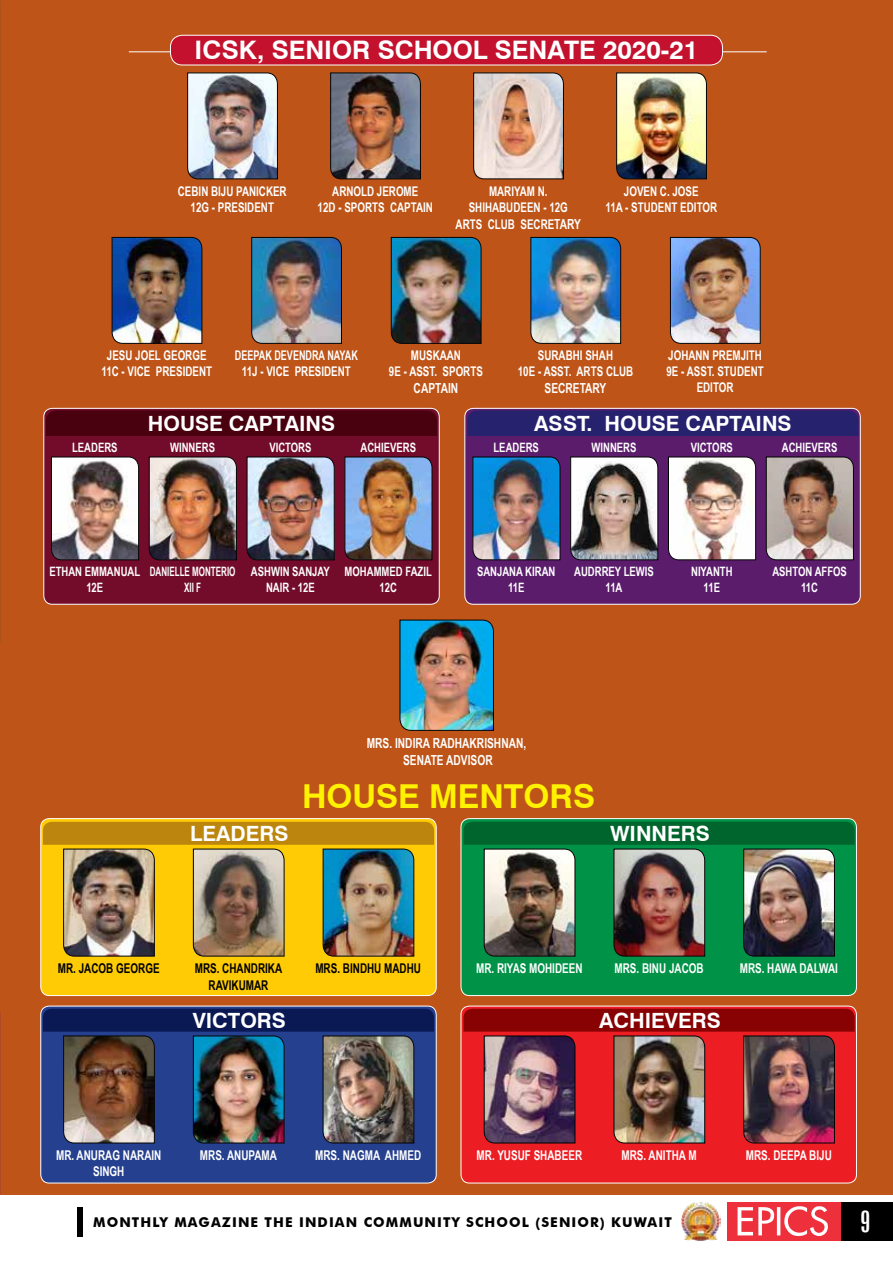
<style>
.page{position:relative;width:893px;height:1263px;background:#fff}
.page>*{position:absolute;margin:0;border:0;box-sizing:border-box;transform-origin:0 0}
.t1{font:700 33px "Swiss 721 BT";color:#fff200}
.t2{font:extra-condensed 30px "Zurich BT";color:#fff}
.t3{font:700 25.5px "Swiss 721 BT";color:#fff}
.t4{font:700 21px "Swiss 721 BT";color:#fff}
.t5{font:700 13.8px/16.6px "Arial Narrow";color:#fff;text-align:center;scale:.9 1}
.t6{font:700 13.5px/16px "Arial Narrow";color:#fff;text-align:center;scale:.9 1}
.t7{font:700 13.5px "Futura BT";letter-spacing:.08em;color:#000}
.t8{font:700 13.5px "Arial Narrow";color:#000;scale:.9 1}
.t9{font:700 13.35px/15.9px "Arial Narrow";color:#fff;text-align:center;scale:.9 1}
.t10{font:700 13.35px/15.9px "Arial Narrow";color:#fff;text-align:center;scale:.83 1}
.t11{font:700 12.9px/15.5px "Arial Narrow";color:#fff;text-align:center;scale:.9 1}
.t12{font:700 12.9px/15.5px "Arial Narrow";color:#fff;text-align:center;scale:.76 1}
.s1{font-size:13.8px}
</style>
<div class="page">
<div style="left:0;top:0;width:893px;height:1195px;background:#be5417"></div>
<img style="left:399px;top:619px;width:95px;height:112px">
<img style="left:187px;top:72px;width:91px;height:108px">
<img style="left:473px;top:72px;width:91px;height:108px">
<img style="left:330px;top:72px;width:91px;height:108px">
<img style="left:616px;top:72px;width:91px;height:108px">
<img style="left:111px;top:236px;width:92px;height:108px">
<img style="left:251px;top:236px;width:91px;height:108px">
<img style="left:390px;top:236px;width:92px;height:108px">
<img style="left:670px;top:236px;width:91px;height:108px">
<img style="left:530px;top:236px;width:92px;height:108px">
<div style="left:44px;top:408px;width:395px;height:196px;background:#730c2b;border-radius:9px"></div>
<div style="left:43px;top:408px;width:397px;height:197px;border:1px solid #fff;border-radius:9px"></div>
<img style="left:51px;top:456px;width:89px;height:105px">
<img style="left:148px;top:456px;width:89px;height:105px">
<img style="left:246px;top:456px;width:89px;height:105px">
<img style="left:344px;top:456px;width:89px;height:105px">
<div style="left:46px;top:410px;width:391px;height:26px;background:#49000f"></div>
<div style="left:465px;top:408px;width:395px;height:196px;background:#5b1c6c;border-radius:9px"></div>
<div style="left:464px;top:408px;width:397px;height:197px;border:1px solid #fff;border-radius:9px"></div>
<div style="left:467px;top:410px;width:391px;height:26px;background:#26226e"></div>
<img style="left:472px;top:456px;width:89px;height:105px">
<img style="left:668px;top:456px;width:88px;height:105px">
<img style="left:765px;top:456px;width:89px;height:105px">
<img style="left:570px;top:456px;width:89px;height:105px">
<div style="left:41px;top:819px;width:395px;height:176px;background:#ffcb05;border-radius:9px"></div>
<div style="left:40px;top:818px;width:397px;height:178px;border:1px solid #fff;border-radius:9px"></div>
<img style="left:43px;top:822px;width:391px;height:135px">
<div style="left:461px;top:819px;width:395px;height:176px;background:#009247;border-radius:9px"></div>
<div style="left:461px;top:818px;width:396px;height:178px;border:1px solid #fff;border-radius:9px"></div>
<img style="left:463px;top:822px;width:392px;height:135px">
<div style="left:461px;top:1006px;width:395px;height:177px;background:#ed1d24;border-radius:9px"></div>
<div style="left:461px;top:1006px;width:396px;height:177px;border:1px solid #fff;border-radius:9px"></div>
<img style="left:463px;top:1009px;width:392px;height:135px">
<div style="left:41px;top:1006px;width:395px;height:177px;background:#25408f;border-radius:9px"></div>
<div style="left:40px;top:1006px;width:397px;height:177px;border:1px solid #fff;border-radius:9px"></div>
<img style="left:43px;top:1009px;width:391px;height:135px">
<hr style="left:129px;top:51px;width:638px;height:1px;background:#fff">
<div style="left:170px;top:35px;width:552px;height:30px;background:#c4122e;border-radius:12px"></div>
<div style="left:170px;top:35px;width:553px;height:30px;border:1px solid #fff;border-radius:12px"></div>
<div style="left:840px;top:1202px;width:53px;height:39px;background:#000"></div>
<div style="left:727px;top:1202px;width:113px;height:39px;background:#ee303c"></div>
<svg style="left:738px;top:1206px;width:90px;height:30px"></svg>
<div style="left:77px;top:1207px;width:5px;height:29px;background:#000"></div>
<img style="left:681px;top:1202px;width:40px;height:39px">
<h3 class="t3" style="left:195px;top:35px;width:505px">ICSK, SENIOR SCHOOL SENATE 2020-21</h3>
<p class="t9" style="left:178px;top:183px;width:122px">CEBIN BIJU PANICKER<br>12G - PRESIDENT</p>
<p class="t9" style="left:456px;top:182px;width:141px;line-height:16.4px">MARIYAM N.<br>SHIHABUDEEN - 12G<br>ARTS CLUB SECRE<span class="s1">TARY</span></p>
<p class="t9" style="left:318px;top:183px;width:130px">ARNOLD JEROME<br>12D - SPORTS CAPTAIN</p>
<p class="t9" style="left:605px;top:183px;width:126px">JOVEN C. JOSE<br>11A - STUDENT EDITOR</p>
<p class="t9" style="left:101px;top:347px;width:124px">JESU JOEL GEORGE<br>11C - VICE PRESIDENT</p>
<p class="t10" style="left:235px;top:347px;width:150px">DEEPAK DEVENDRA NAYAK<br>11J - VICE PRESIDENT</p>
<p class="t9" style="left:389px;top:347px;width:106px">MUSKAAN<br>9E - ASST. SPORTS</p>
<p class="t5" style="left:414px;top:379px;width:51px">CAPTAIN</p>
<p class="t9" style="left:518px;top:347px;width:130px">SURABHI SHAH<br>10E - ASST. ARTS CLUB</p>
<p class="t5" style="left:545px;top:379px;width:70px">SECRETARY</p>
<p class="t9" style="left:666px;top:347px;width:110px">JOHANN PREMJITH<br>9E - ASST. STUDENT<br>EDITOR</p>
<p class="t11" style="left:72px;top:439px;width:52px">LEADERS</p>
<h3 class="t4" style="left:148px;top:410px;width:189px">HOUSE CAPTAINS</h3>
<h3 class="t4" style="left:534px;top:410px;width:259px">ASST. HOUSE CAPTAINS</h3>
<p class="t11" style="left:170px;top:439px;width:51px">WINNERS</p>
<p class="t11" style="left:269px;top:439px;width:48px">VICTORS</p>
<p class="t11" style="left:360px;top:439px;width:63px">ACHIEVERS</p>
<p class="t11" style="left:493px;top:439px;width:52px">LEADERS</p>
<p class="t11" style="left:592px;top:439px;width:51px">WINNERS</p>
<p class="t11" style="left:691px;top:439px;width:48px">VICTORS</p>
<p class="t11" style="left:782px;top:439px;width:63px">ACHIEVERS</p>
<p class="t11" style="left:49px;top:563px;width:103px">ETHAN EMMANUAL<br>12E</p>
<p class="t12" style="left:150px;top:563px;width:114px">DANIELLE MONTERIO<br>XII F</p>
<p class="t11" style="left:251px;top:563px;width:89px">ASHWIN SANJAY<br>NAIR - 12E</p>
<p class="t11" style="left:345px;top:563px;width:98px">MOHAMMED FAZIL<br>12C</p>
<p class="t11" style="left:477px;top:563px;width:89px">SANJANA KIRAN<br>11E</p>
<p class="t11" style="left:574px;top:563px;width:90px">AUDRREY LEWIS<br>11A</p>
<p class="t11" style="left:691px;top:563px;width:48px">NIYANTH<br>11E</p>
<p class="t11" style="left:772px;top:563px;width:84px">ASHTON AFFOS<br>11C</p>
<h3 class="t4" style="left:190px;top:821px;width:100px">LEADERS</h3>
<p class="t5" style="left:367px;top:734px;width:179px">MRS. INDIRA RADHAKRISHNAN,<br>SENATE ADVISOR</p>
<h1 class="t1" style="left:302px;top:777px;width:295px">HOUSE MENTORS</h1>
<h3 class="t4" style="left:610px;top:821px;width:101px">WINNERS</h3>
<p class="t8" style="left:58px;top:958px;width:115px">MR. JACOB GEORGE</p>
<p class="t8" style="left:195px;top:958px;width:99px">MRS. CHANDRIKA</p>
<p class="t8" style="left:315px;top:958px;width:119px">MRS. BINDHU MADHU</p>
<p class="t8" style="left:209px;top:974px;width:68px">RAVIKUMAR</p>
<p class="t6" style="left:476px;top:960px;width:120px">MR. RIYAS MOHIDEEN</p>
<p class="t6" style="left:614px;top:960px;width:101px">MRS. BINU JACOB</p>
<p class="t6" style="left:740px;top:960px;width:111px">MRS. HAWA DALWAI</p>
<h3 class="t4" style="left:193px;top:1007px;width:95px">VICTORS</h3>
<h3 class="t4" style="left:599px;top:1007px;width:123px">ACHIEVERS</h3>
<p class="t6" style="left:56px;top:1147px;width:119px">MR. ANURAG NARAIN<br>SINGH</p>
<p class="t6" style="left:200px;top:1147px;width:87px">MRS. ANUPAMA</p>
<p class="t6" style="left:315px;top:1147px;width:119px">MRS. NAGMA AHMED</p>
<p class="t6" style="left:477px;top:1147px;width:119px">MR. YUSUF SHABEER</p>
<p class="t6" style="left:621px;top:1147px;width:85px">MRS. ANITHA M</p>
<p class="t6" style="left:746px;top:1147px;width:97px">MRS. DEEPA BIJU</p>
<p class="t7" style="left:93px;top:1214px;width:580px">MONTHLY MAGAZINE THE INDIAN COMMUNITY SCHOOL (SENIOR) KUWAIT</p>
<h2 class="t2" style="left:860px;top:1204px;width:12px">9</h2>
</div>
